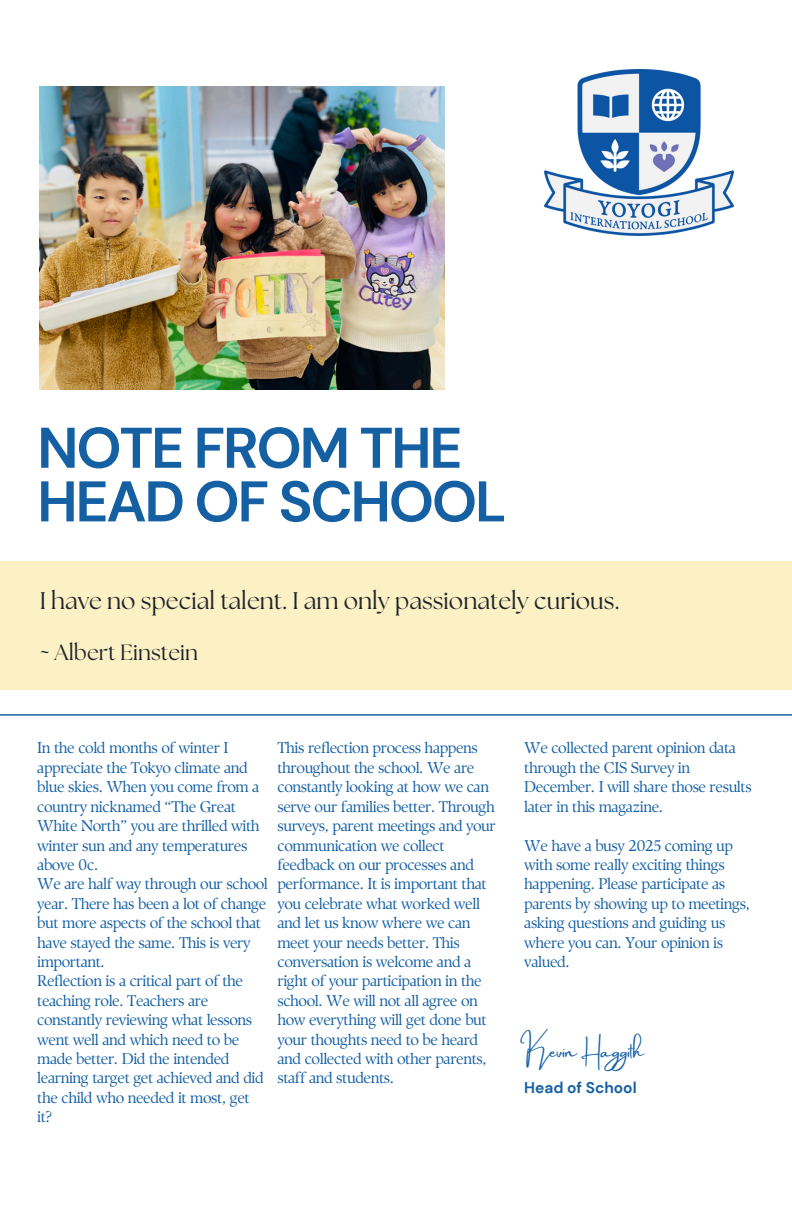
<style>
.page{position:relative;width:792px;height:1224px;background:#fff}
.page>*{position:absolute;margin:0;border:0;box-sizing:border-box;transform-origin:0 0}
.t1{font:700 57.2px "DM Sans";letter-spacing:-.035em;color:#1560a3}
.t2{font:24px "The Seasons";color:#1f242a}
.t3{font:22px "The Seasons";color:#1f242a}
.t4{font:17px "Amsterdam Two";color:#1560a3}
.t5{font:15.6px/19.4px "TY Serif D";letter-spacing:-.03em;color:#1560a3}
.t6{font:700 15.6px "DM Sans";color:#1560a3}
</style>
<div class="page">
<hr style="left:0;top:714px;width:792px;height:2px;background:#1560a3">
<img style="left:545px;top:69px;width:189px;height:167px">
<img style="left:40px;top:86px;width:405px;height:303px">
<div style="left:0;top:561px;width:792px;height:129px;background:#fbf1c5"></div>
<p class="t1" style="left:37px;top:411px;width:427px">NOTE FROM THE</p>
<p class="t1" style="left:37px;top:465px;width:471px">HEAD OF SCHOOL</p>
<p class="t2" style="left:40px;top:590px;width:582px">I have no special talent. I am only passionately curious.</p>
<p class="t3" style="left:40px;top:643px;width:160px">~ Albert Einstein</p>
<p class="t5" style="left:37px;top:738px;width:224px">In the cold months of winter I appreciate the Tokyo climate and blue skies. When you come from a country nicknamed “The Great<br>White North” you are thrilled with winter sun and any temperatures above 0c.</p>
<p class="t5" style="left:37px;top:874px;width:232px">We are half way through our school year. There has been a lot of change but more aspects of the school that have stayed the same. This is very important.</p>
<h1 class="t5" style="left:37px;top:971px;width:228px">Reflection is a critical part of the teaching role. Teachers are constantly reviewing what lessons went well and which need to be made better. Did the intended learning target get achieved and did the child who needed it most, get it?</h1>
<h2 class="t5" style="left:277px;top:738px;width:220px">This reflection process happens throughout the school. We are constantly looking at how we can serve our families better. Through surveys, parent meetings and your communication we collect feedback on our processes and performance. It is important that you celebrate what worked well and let us know where we can meet your needs better. This conversation is welcome and a right of your participation in the school. We will not all agree on how everything will get done but your thoughts need to be heard and collected with other parents, staff and students.</h2>
<p class="t5" style="left:524px;top:738px;width:229px">We collected parent opinion data through the CIS Survey in<br>December. I will share those results later in this magazine.</p>
<h2 class="t5" style="left:524px;top:835px;width:227px">We have a busy 2025 coming up with some really exciting things happening. Please participate as parents by showing up to meetings, asking questions and guiding us where you can. Your opinion is valued.</h2>
<p class="t4" style="left:524px;top:1042px;width:121px">Kevin Haggith</p>
<p class="t6" style="left:524px;top:1077px;width:114px">Head of School</p>
</div>
